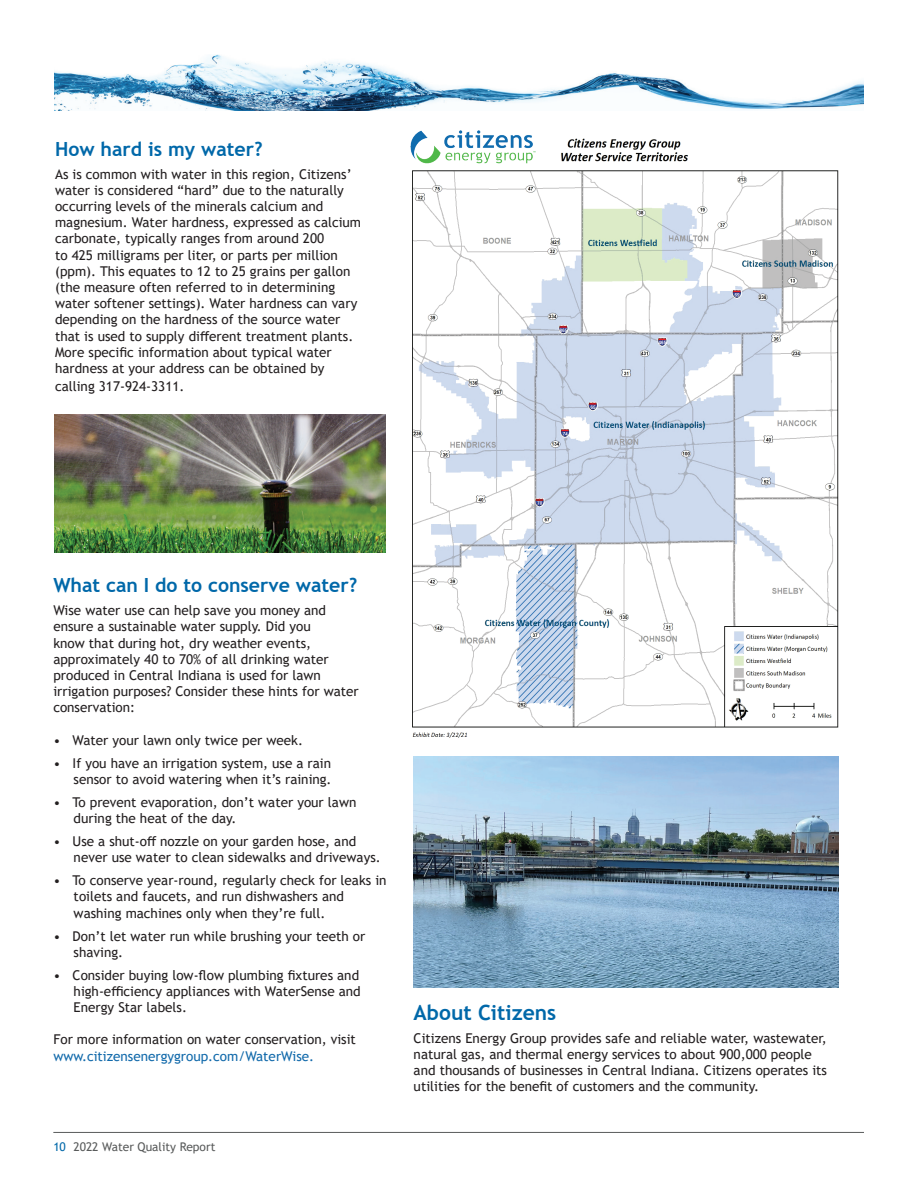
<style>
.page{position:relative;width:918px;height:1188px;background:#fff}
.page>*{position:absolute;margin:0;border:0;box-sizing:border-box;transform-origin:0 0}
.t1{font:700 21px "Trebuchet MS";color:#0068a9}
.t2{font:700 19.5px "Trebuchet MS";color:#0068a9}
.t3{font:13.5px/16.2px "Trebuchet MS";color:#231f20}
.t4{font:13.5px "Trebuchet MS";color:#126aab}
.t5{font:12px "Trebuchet MS";color:#595b5b}
.s1{color:#0068a9}
</style>
<div class="page">
<hr style="left:53px;top:1132px;width:811px;height:1px;background:#595b5b">
<img style="left:412px;top:138px;width:427px;height:600px">
<img style="left:54px;top:415px;width:332px;height:138px">
<img style="left:54px;top:54px;width:810px;height:56px">
<div style="left:396px;top:117px;width:147px;height:48px;background:#fff"></div>
<img style="left:410px;top:130px;width:126px;height:34px">
<img style="left:414px;top:756px;width:424px;height:231px">
<h2 class="t2" style="left:55px;top:136px;width:209px">How hard is my water?</h2>
<p class="t3" style="left:55px;top:166px;width:308px">As is common with water in this region, Citizens’ water is considered “hard” due to the naturally occurring levels of the minerals calcium and magnesium. Water hardness, expressed as calcium carbonate, typically ranges from around 200<br>to 425 milligrams per liter, or parts per million (ppm). This equates to 12 to 25 grains per gallon (the measure often referred to in determining water softener settings). Water hardness can vary depending on the hardness of the source water that is used to supply different treatment plants.<br>More specific information about typical water hardness at your address can be obtained by</p>
<p class="t3" style="left:55px;top:378px;width:131px">calling 317-924-3311.</p>
<h2 class="t2" style="left:53px;top:573px;width:306px">What can I do to conserve water?</h2>
<p class="t3" style="left:53px;top:602px;width:307px">Wise water use can help save you money and ensure a sustainable water supply. Did you<br>know that during hot, dry weather events, approximately 40 to 70% of all drinking water produced in Central Indiana is used for lawn irrigation purposes? Consider these hints for water conservation:</p>
<p class="t3" style="left:53px;top:732px;width:251px">• Water your lawn only twice per week.</p>
<p class="t3" style="left:53px;top:755px;width:280px;text-align:right">• If you have an irrigation system, use a rain sensor to avoid watering when it’s raining.</p>
<p class="t3" style="left:74px;top:794px;width:284px;text-indent:-20px">• To prevent evaporation, don’t water your lawn during the heat of the day.</p>
<p class="t3" style="left:74px;top:833px;width:309px;text-indent:-20px">• Use a shut-off nozzle on your garden hose, and never use water to clean sidewalks and driveways.</p>
<p class="t3" style="left:74px;top:872px;width:314px;text-indent:-20px">• To conserve year-round, regularly check for leaks in toilets and faucets, and run dishwashers and washing machines only when they’re full.</p>
<p class="t3" style="left:74px;top:928px;width:293px;text-indent:-20px">• Don’t let water run while brushing your teeth or shaving.</p>
<p class="t3" style="left:74px;top:967px;width:289px;text-indent:-20px">• Consider buying low-flow plumbing fixtures and high-efficiency appliances with WaterSense and<br>Energy Star labels.</p>
<p class="t3" style="left:53px;top:1031px;width:304px">For more information on water conservation, visit</p>
<p class="t4" style="left:53px;top:1047px;width:262px">www.citizensenergygroup.com/WaterWise.</p>
<p class="t5" style="left:53px;top:1139px;width:164px"><span class="s1">10</span> 2022 Water Quality Report</p>
<h1 class="t1" style="left:414px;top:999px;width:144px">About Citizens</h1>
<p class="t3" style="left:414px;top:1030px;width:415px">Citizens Energy Group provides safe and reliable water, wastewater, natural gas, and thermal energy services to about 900,000 people and thousands of businesses in Central Indiana. Citizens operates its utilities for the benefit of customers and the community.</p>
</div>
